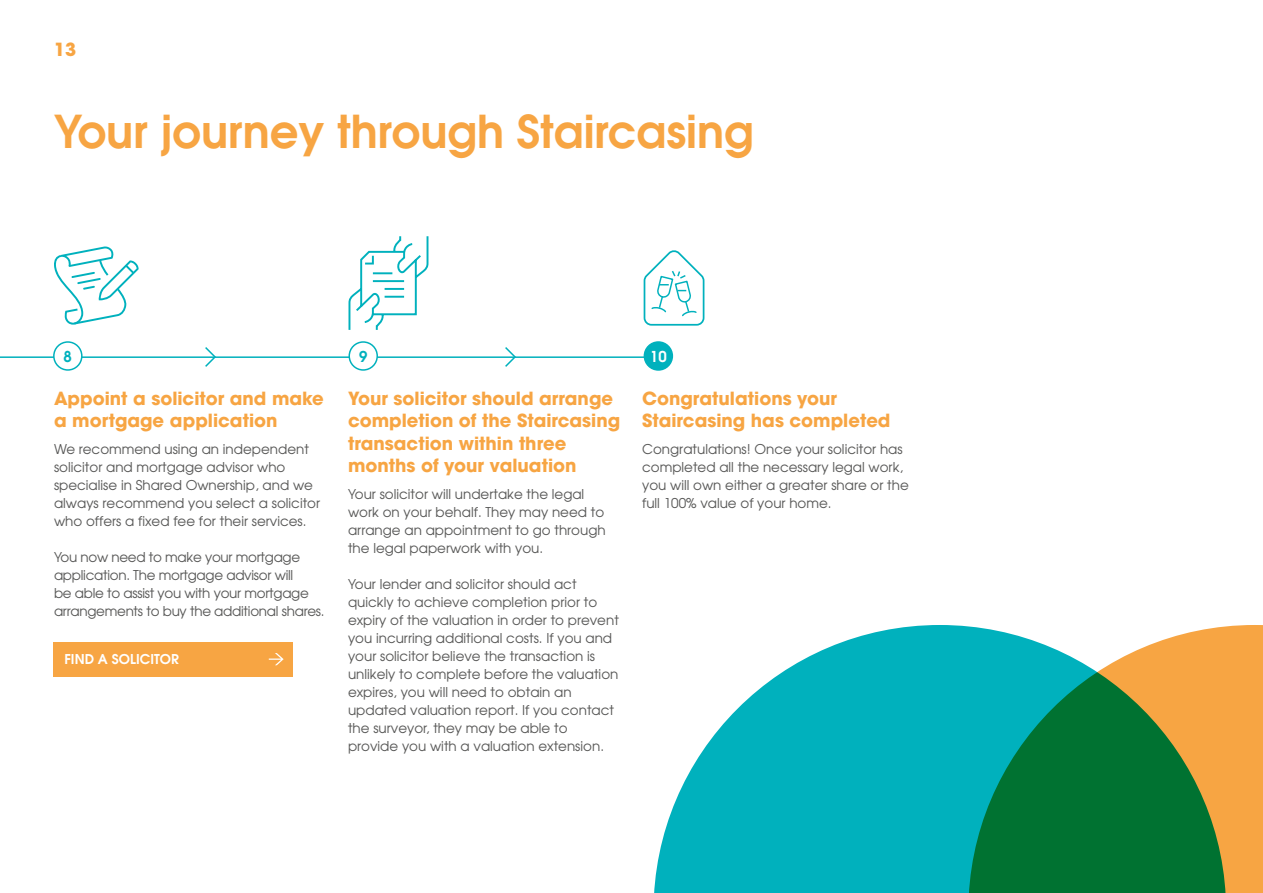
<style>
.page{position:relative;width:1263px;height:893px;background:#fff}
.page>*{position:absolute;margin:0;border:0;box-sizing:border-box;transform-origin:0 0}
.t1{font:600 45.15px "Avant Garde";color:#f7a543}
.t2{font:700 18px/22.5px "Avant Garde LT";color:#f7a543}
.t3{font:600 15px "Avant Garde";color:#00b1bd}
.t4{font:600 15px "Avant Garde";color:#fff}
.t5{font:13.5px/18px "Avant Garde";color:#575756}
.t6{font:13.5px/18px "Avant Garde";letter-spacing:-.02em;color:#575756}
.t7{font:600 13.5px "Avant Garde";color:#fff}
</style>
<div class="page">
<hr style="left:0;top:356px;width:658px;height:2px;background:#00b1bd">
<svg style="left:203px;top:347px;width:14px;height:20px"></svg>
<svg style="left:503px;top:347px;width:14px;height:20px"></svg>
<div style="left:54px;top:342px;width:28px;height:28px;background:#fff;border-radius:50%"></div>
<div style="left:53px;top:341px;width:30px;height:30px;border:2px solid #00b1bd;border-radius:50%"></div>
<div style="left:349px;top:342px;width:28px;height:28px;background:#fff;border-radius:50%"></div>
<div style="left:348px;top:341px;width:30px;height:30px;border:2px solid #00b1bd;border-radius:50%"></div>
<div style="left:644px;top:342px;width:28px;height:28px;background:#00b1bd;border-radius:50%"></div>
<div style="left:644px;top:341px;width:29px;height:30px;border:2px solid #00b1bd;border-radius:50%"></div>
<div style="left:1226px;top:625px;width:37px;height:268px;background:#f7a543"></div>
<svg style="left:654px;top:625px;width:572px;height:268px;background:#39ab99"></svg>
<svg style="left:54px;top:246px;width:85px;height:79px"></svg>
<div style="left:53px;top:642px;width:239px;height:34px;background:#f7a543"></div>
<svg style="left:269px;top:653px;width:15px;height:12px"></svg>
<svg style="left:348px;top:236px;width:81px;height:94px"></svg>
<svg style="left:643px;top:250px;width:62px;height:76px"></svg>
<h2 class="t2" style="left:54px;top:38px;width:24px">13</h2>
<h1 class="t1" style="left:54px;top:102px;width:701px">Your journey through Staircasing</h1>
<p class="t3" style="left:64px;top:346px;width:10px">8</p>
<p class="t3" style="left:359px;top:346px;width:10px">9</p>
<p class="t4" style="left:650px;top:346px;width:18px">10</p>
<h2 class="t2" style="left:54px;top:387px;width:271px">Appoint a solicitor and make a mortgage application</h2>
<p class="t5" style="left:54px;top:439px;width:268px">We recommend using an independent solicitor and mortgage advisor who specialise in Shared Ownership, and we always recommend you select a solicitor who offers a fixed fee for their services.</p>
<p class="t6" style="left:54px;top:547px;width:272px">You now need to make your mortgage application. The mortgage advisor will<br>be able to assist you with your mortgage arrangements to buy the additional shares.</p>
<p class="t7" style="left:64px;top:650px;width:116px">FIND A SOLICITOR</p>
<h2 class="t2" style="left:348px;top:387px;width:274px">Your solicitor should arrange completion of the Staircasing transaction within three months of your valuation</h2>
<p class="t5" style="left:348px;top:484px;width:259px">Your solicitor will undertake the legal work on your behalf. They may need to arrange an appointment to go through the legal paperwork with you.</p>
<p class="t5" style="left:348px;top:574px;width:272px">Your lender and solicitor should act quickly to achieve completion prior to expiry of the valuation in order to prevent you incurring additional costs. If you and your solicitor believe the transaction is unlikely to complete before the valuation expires, you will need to obtain an updated valuation report. If you contact the surveyor, they may be able to provide you with a valuation extension.</p>
<h2 class="t2" style="left:642px;top:387px;width:250px">Congratulations your<br>Staircasing has completed</h2>
<p class="t5" style="left:642px;top:439px;width:268px">Congratulations! Once your solicitor has completed all the necessary legal work, you will own either a greater share or the full 100% value of your home.</p>
</div>
